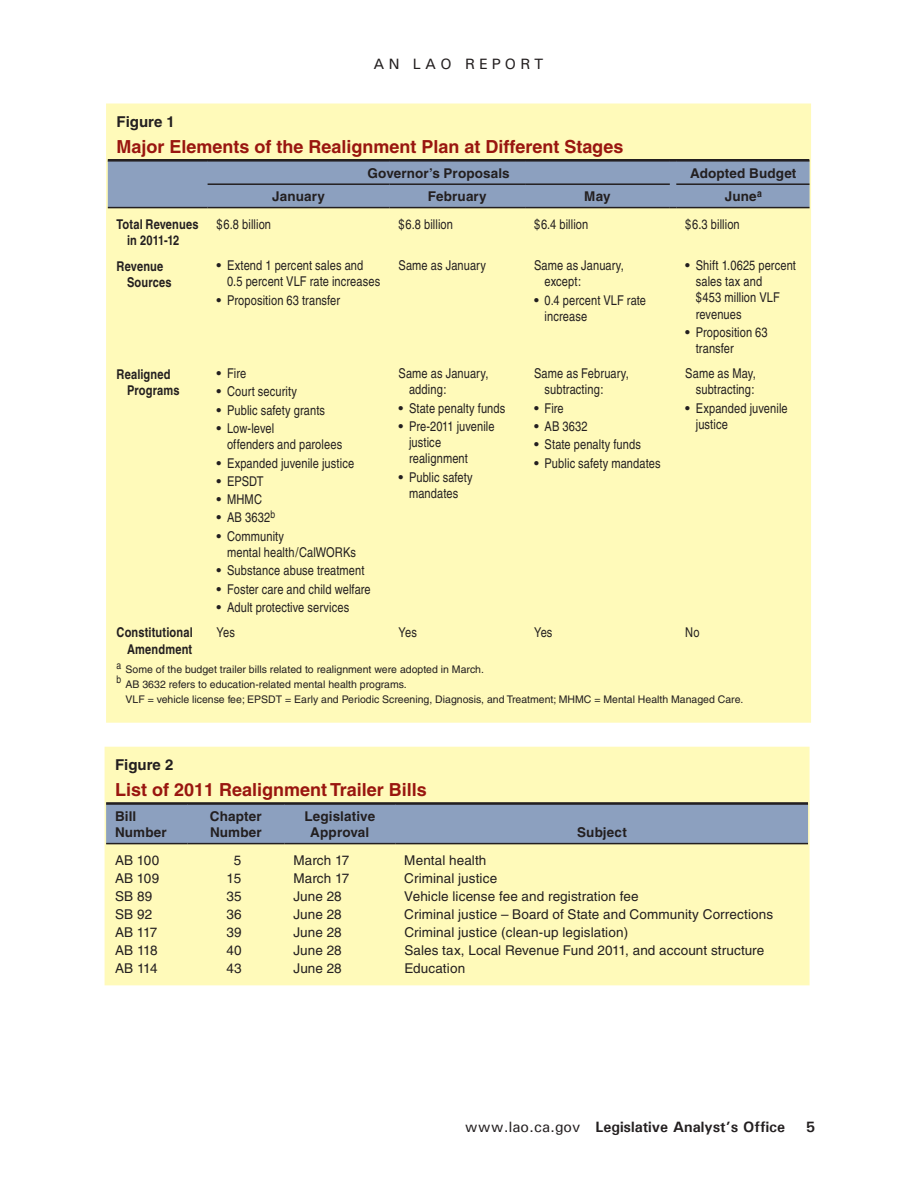
<style>
.page{position:relative;width:918px;height:1188px;background:#fff}
.page>*{position:absolute;margin:0;border:0;box-sizing:border-box;transform-origin:0 0}
.t1{font:700 18px "Helvetica";color:#99160f}
.t2{font:700 15px "Univers";color:#231f20}
.t3{font:700 15px "Helvetica";color:#231f20}
.t4{font:500 15px "Univers";letter-spacing:.28em;color:#231f20}
.t5{font:condensed 13.5px/16.2px "Helvetica";letter-spacing:.01em;color:#231f20}
.t6{font:13.5px "Helvetica";letter-spacing:.01em;color:#231f20}
.t7{font:700 13.5px/16.2px "Helvetica";letter-spacing:.01em;color:#231f20}
.t8{font:700 condensed 13.5px/16.2px "Helvetica";letter-spacing:.01em;color:#231f20}
.t9{font:10.5px/14.7px "Helvetica";color:#231f20}
.s1{font-stretch:normal}
.s2{font-weight:500}
</style>
<div class="page">
<div style="left:107px;top:104px;width:703px;height:618px;background:#fffaba"></div>
<hr style="left:108px;top:159px;width:702px;height:3px;background:#231f20">
<svg style="left:109px;top:161px;width:699px;height:47px"></svg>
<hr style="left:676px;top:207px;width:134px;height:1px;background:#231f20">
<div style="left:105px;top:747px;width:704px;height:238px;background:#fffaba"></div>
<hr style="left:106px;top:802px;width:702px;height:3px;background:#231f20">
<div style="left:108px;top:805px;width:699px;height:38px;background:#8ca0bf"></div>
<hr style="left:106px;top:843px;width:81px;height:1px;background:#231f20">
<hr style="left:284px;top:843px;width:111px;height:1px;background:#231f20">
<hr style="left:395px;top:843px;width:414px;height:1px;background:#231f20">
<hr style="left:187px;top:843px;width:97px;height:1px;background:#231f20">
<p class="t4" style="left:373px;top:55px;width:172px">An LAO Repor t</p>
<p class="t3" style="left:117px;top:112px;width:60px">Figure 1</p>
<h1 class="t1" style="left:117px;top:135px;width:508px">Major Elements of the Realignment Plan at Different Stages</h1>
<p class="t7" style="left:368px;top:165px;width:144px">Governor’s Proposals</p>
<p class="t7" style="left:690px;top:165px;width:108px">Adopted Budget</p>
<p class="t7" style="left:272px;top:188px;width:54px">January</p>
<p class="t7" style="left:428px;top:188px;width:60px">February</p>
<p class="t7" style="left:584px;top:188px;width:28px">May</p>
<p class="t7" style="left:725px;top:188px;width:39px">June<sup>a</sup></p>
<p class="t8" style="left:127px;top:216px;width:73px;text-indent:-11px">Total Revenues in 2011-12</p>
<p class="t5" style="left:217px;top:216px;width:56px">$6.8 billion</p>
<p class="t5" style="left:399px;top:216px;width:56px">$6.8 billion</p>
<p class="t5" style="left:534px;top:216px;width:56px">$6.4 billion</p>
<p class="t5" style="left:685px;top:216px;width:56px">$6.3 billion</p>
<p class="t8" style="left:127px;top:258px;width:46px;text-indent:-11px">Revenue<br>Sources</p>
<p class="t5" style="left:227px;top:257px;width:155px;text-indent:-11px"><span class="s1">•</span> Extend 1 percent sales and<br>0.5 percent VLF rate increases</p>
<p class="t5" style="left:217px;top:292px;width:125px"><span class="s1">•</span> Proposition 63 transfer</p>
<p class="t5" style="left:399px;top:257px;width:89px">Same as January</p>
<p class="t5" style="left:545px;top:257px;width:81px;text-indent:-11px">Same as January, except:</p>
<p class="t5" style="left:545px;top:292px;width:103px;text-indent:-11px"><span class="s1">•</span> 0.4 percent VLF rate increase</p>
<p class="t5" style="left:696px;top:257px;width:102px;text-indent:-11px"><span class="s1">•</span> Shift 1.0625 percent sales tax and<br>$453 million VLF revenues</p>
<p class="t5" style="left:696px;top:324px;width:74px;text-indent:-11px"><span class="s1">•</span> Proposition 63 transfer</p>
<p class="t8" style="left:127px;top:366px;width:54px;text-indent:-11px">Realigned<br>Programs</p>
<p class="t5" style="left:217px;top:365px;width:31px"><span class="s1">•</span> Fire</p>
<p class="t5" style="left:217px;top:384px;width:82px"><span class="s1">•</span> Court security</p>
<p class="t5" style="left:217px;top:402px;width:110px"><span class="s1">•</span> Public safety grants</p>
<p class="t5" style="left:227px;top:420px;width:117px;text-indent:-11px"><span class="s1">•</span> Low-level<br>offenders and parolees</p>
<p class="t5" style="left:217px;top:455px;width:139px"><span class="s1">•</span> Expanded juvenile justice</p>
<p class="t5" style="left:217px;top:473px;width:49px"><span class="s1">•</span> EPSDT</p>
<p class="t5" style="left:217px;top:491px;width:47px"><span class="s1">•</span> MHMC</p>
<p class="t5" style="left:217px;top:510px;width:60px"><span class="s1">•</span> AB 3632<sup>b</sup></p>
<p class="t5" style="left:227px;top:528px;width:130px;text-indent:-11px"><span class="s1">•</span> Community<br>mental health/CalWORKs</p>
<p class="t5" style="left:217px;top:562px;width:149px"><span class="s1">•</span> Substance abuse treatment</p>
<p class="t5" style="left:217px;top:581px;width:156px"><span class="s1">•</span> Foster care and child welfare</p>
<p class="t5" style="left:217px;top:599px;width:134px"><span class="s1">•</span> Adult protective services</p>
<p class="t5" style="left:409px;top:365px;width:81px;text-indent:-11px">Same as January, adding:</p>
<p class="t5" style="left:399px;top:400px;width:108px"><span class="s1">•</span> State penalty funds</p>
<p class="t5" style="left:409px;top:418px;width:87px;text-indent:-11px"><span class="s1">•</span> Pre-2011 juvenile justice realignment</p>
<p class="t5" style="left:399px;top:469px;width:76px;text-align:center"><span class="s1">•</span> Public safety mandates</p>
<p class="t5" style="left:545px;top:365px;width:86px;text-indent:-11px">Same as February, subtracting:</p>
<p class="t5" style="left:534px;top:400px;width:31px"><span class="s1">•</span> Fire</p>
<p class="t5" style="left:534px;top:418px;width:55px"><span class="s1">•</span> AB 3632</p>
<p class="t5" style="left:534px;top:436px;width:108px"><span class="s1">•</span> State penalty funds</p>
<p class="t5" style="left:534px;top:455px;width:128px"><span class="s1">•</span> Public safety mandates</p>
<p class="t5" style="left:685px;top:365px;width:72px;text-align:right">Same as May, subtracting:</p>
<p class="t5" style="left:696px;top:400px;width:93px;text-indent:-11px"><span class="s1">•</span> Expanded juvenile justice</p>
<p class="t8" style="left:117px;top:624px;width:78px;text-align:right">Constitutional<br>Amendment</p>
<p class="t5" style="left:217px;top:624px;width:20px">Yes</p>
<p class="t5" style="left:399px;top:624px;width:20px">Yes</p>
<p class="t5" style="left:534px;top:624px;width:20px">Yes</p>
<p class="t5" style="left:685px;top:624px;width:16px">No</p>
<p class="t9" style="left:117px;top:662px;width:369px"><sup>a</sup> Some of the budget trailer bills related to realignment were adopted in March. <sup>b</sup> AB 3632 refers to education-related mental health programs.</p>
<p class="t9" style="left:126px;top:692px;width:619px">VLF = vehicle license fee; EPSDT = Early and Periodic Screening, Diagnosis, and Treatment; MHMC = Mental Health Managed Care.</p>
<p class="t3" style="left:115px;top:755px;width:60px">Figure 2</p>
<h1 class="t1" style="left:115px;top:778px;width:313px">List of 2011 Realignment Trailer Bills</h1>
<p class="t7" style="left:115px;top:808px;width:53px">Bill<br>Number</p>
<p class="t7" style="left:210px;top:808px;width:53px">Chapter<br>Number</p>
<p class="t7" style="left:304px;top:808px;width:72px;text-align:center">Legislative<br>Approval</p>
<p class="t7" style="left:577px;top:824px;width:51px">Subject</p>
<p class="t6" style="left:115px;top:852px;width:46px">AB 100</p>
<p class="t6" style="left:234px;top:852px;width:9px">5</p>
<p class="t6" style="left:293px;top:852px;width:57px">March 17</p>
<p class="t6" style="left:404px;top:852px;width:84px">Mental health</p>
<p class="t6" style="left:115px;top:870px;width:46px">AB 109</p>
<p class="t6" style="left:226px;top:870px;width:17px">15</p>
<p class="t6" style="left:293px;top:870px;width:57px">March 17</p>
<p class="t6" style="left:404px;top:870px;width:94px">Criminal justice</p>
<p class="t6" style="left:115px;top:888px;width:39px">SB 89</p>
<p class="t6" style="left:226px;top:888px;width:17px">35</p>
<p class="t6" style="left:293px;top:888px;width:50px">June 28</p>
<p class="t6" style="left:404px;top:888px;width:236px">Vehicle license fee and registration fee</p>
<p class="t6" style="left:115px;top:906px;width:39px">SB 92</p>
<p class="t6" style="left:227px;top:906px;width:17px">36</p>
<p class="t6" style="left:293px;top:906px;width:50px">June 28</p>
<p class="t6" style="left:404px;top:906px;width:370px">Criminal justice – Board of State and Community Corrections</p>
<p class="t6" style="left:115px;top:924px;width:44px">AB 117</p>
<p class="t6" style="left:227px;top:924px;width:17px">39</p>
<p class="t6" style="left:293px;top:924px;width:50px">June 28</p>
<p class="t6" style="left:404px;top:924px;width:225px">Criminal justice (clean-up legislation)</p>
<p class="t6" style="left:115px;top:942px;width:44px">AB 118</p>
<p class="t6" style="left:227px;top:942px;width:17px">40</p>
<p class="t6" style="left:293px;top:942px;width:50px">June 28</p>
<p class="t6" style="left:404px;top:942px;width:362px">Sales tax, Local Revenue Fund 2011, and account structure</p>
<p class="t6" style="left:115px;top:960px;width:44px">AB 114</p>
<p class="t6" style="left:227px;top:960px;width:17px">43</p>
<p class="t6" style="left:293px;top:960px;width:50px">June 28</p>
<p class="t6" style="left:404px;top:960px;width:62px">Education</p>
<p class="t2" style="left:465px;top:1118px;width:322px"><span class="s2">www.lao.ca.gov</span> Legislative Analyst’s Office</p>
<p class="t2" style="left:806px;top:1118px;width:11px">5</p>
</div>
